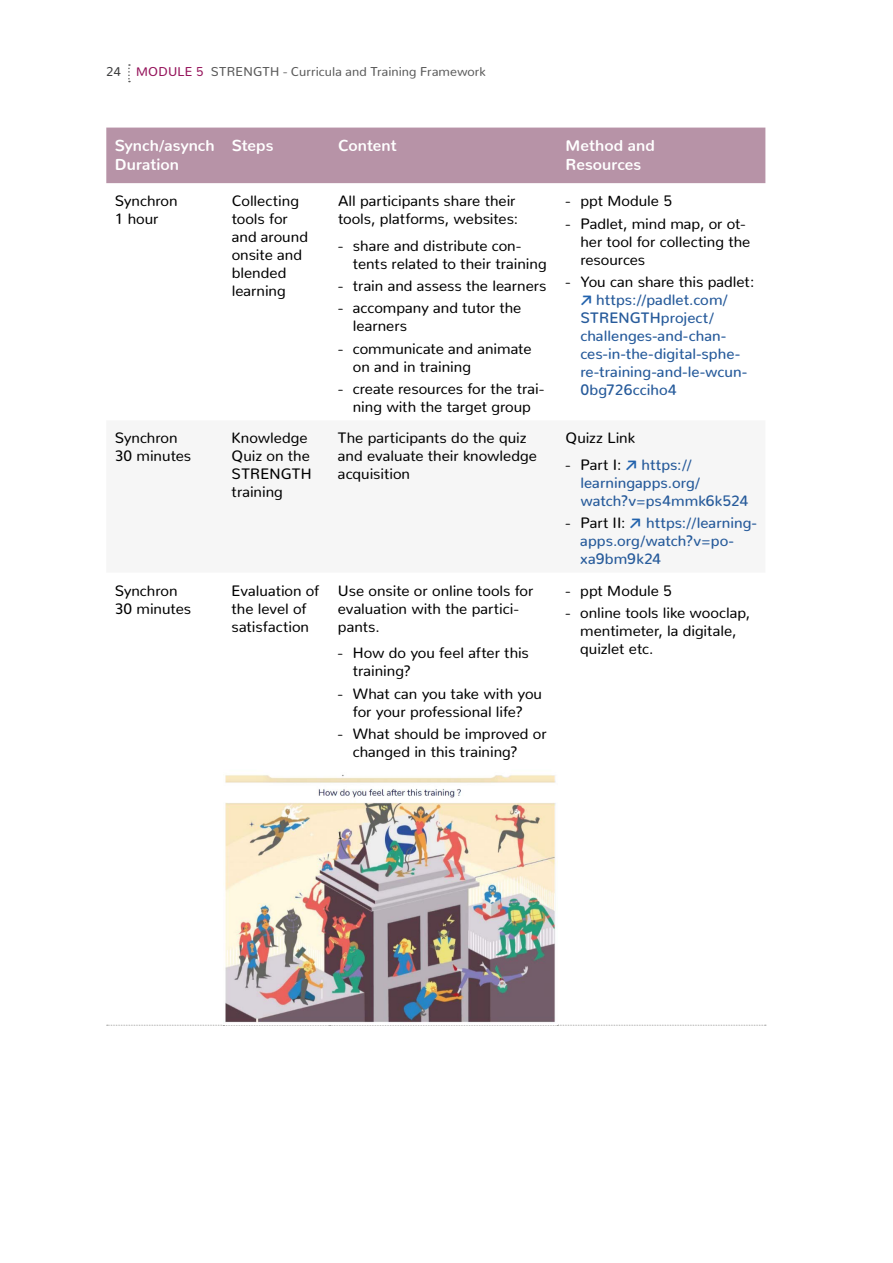
<style>
.page{position:relative;width:893px;height:1263px;background:#fff}
.page>*{position:absolute;margin:0;border:0;box-sizing:border-box;transform-origin:0 0}
.t1{font:700 15.75px/18.9px "Nunito";letter-spacing:.005em;color:#fff}
.t2{font:15px/18px "Nunito";color:#000}
.t3{font:500 15px/18px "Nunito";letter-spacing:.005em;color:#275b9b}
.t4{font:12.75px "Nunito";letter-spacing:.005em;color:#5a5a5a}
.s1{color:#3f3f40}
.s2{color:#96155c}
.s3{font-weight:400;color:#000}
.s4{font-family:"Calibri";font-weight:700;color:#2363ad}
</style>
<div class="page">
<svg style="left:128px;top:64px;width:2px;height:18px"></svg>
<div style="left:106px;top:128px;width:659px;height:55px;background:#b793a7"></div>
<svg style="left:107px;top:1025px;width:659px;height:1px"></svg>
<img style="left:225px;top:774px;width:331px;height:249px">
<p class="t4" style="left:106px;top:61px;width:381px"><span class="s1">24</span> <span class="s2">MODULE 5</span> STRENGTH - Curricula and Training Framework</p>
<p class="t1" style="left:115px;top:135px;width:101px">Synch/asynch<br>Duration</p>
<p class="t1" style="left:232px;top:135px;width:43px">Steps</p>
<p class="t1" style="left:338px;top:135px;width:60px">Content</p>
<p class="t1" style="left:566px;top:135px;width:91px">Method and<br>Resources</p>
<p class="t2" style="left:115px;top:190px;width:64px">Synchron<br>1 hour</p>
<p class="t2" style="left:232px;top:190px;width:78px">Collecting tools for and around onsite and blended learning</p>
<p class="t2" style="left:338px;top:190px;width:182px">All participants share their tools, platforms, websites:</p>
<p class="t2" style="left:565px;top:190px;width:108px">- ppt Module 5</p>
<p class="t2" style="left:580px;top:213px;width:172px;text-indent:-15px">- Padlet, mind map, or ot&shy;her tool for collecting the resources</p>
<p class="t3" style="left:580px;top:271px;width:176px;text-indent:-15px"><span class="s3">- You can share this padlet: </span><span class="s4">↗</span> https://padlet.com/<br>STRENGTHproject/ challenges-and-chan&shy;ces-in-the-digital-sphe&shy;re-training-and-le-wcun-<br>0bg726cciho4</p>
<p class="t2" style="left:353px;top:235px;width:195px;text-indent:-15px">- share and distribute con&shy;tents related to their training</p>
<p class="t2" style="left:338px;top:275px;width:210px">- train and assess the learners</p>
<p class="t2" style="left:353px;top:297px;width:170px;text-indent:-15px">- accompany and tutor the learners</p>
<p class="t2" style="left:353px;top:338px;width:180px;text-indent:-15px">- communicate and animate on and in training</p>
<p class="t2" style="left:338px;top:378px;width:208px;text-align:center">- create resources for the trai&shy;ning with the target group</p>
<p class="t2" style="left:115px;top:427px;width:78px">Synchron<br>30 minutes</p>
<p class="t2" style="left:232px;top:427px;width:81px">Knowledge<br>Quiz on the<br>STRENGTH training</p>
<p class="t2" style="left:338px;top:427px;width:201px">The participants do the quiz and evaluate their knowledge acquisition</p>
<p class="t2" style="left:565px;top:427px;width:71px">Quizz Link</p>
<p class="t3" style="left:580px;top:454px;width:169px;text-indent:-15px"><span class="s3">- Part I:</span> <span class="s4">↗</span> https:// learningapps.org/ watch?v=ps4mmk6k524</p>
<p class="t3" style="left:580px;top:512px;width:178px;text-indent:-15px"><span class="s3">- Part II:</span> <span class="s4">↗</span> https://learning&shy;apps.org/watch?v=po&shy;xa9bm9k24</p>
<p class="t2" style="left:115px;top:580px;width:78px">Synchron<br>30 minutes</p>
<p class="t2" style="left:232px;top:580px;width:89px">Evaluation of the level of satisfaction</p>
<p class="t2" style="left:338px;top:580px;width:197px">Use onsite or online tools for evaluation with the partici&shy;pants.</p>
<p class="t2" style="left:353px;top:642px;width:178px;text-indent:-15px">- How do you feel after this training?</p>
<p class="t2" style="left:338px;top:683px;width:206px;text-align:center">- What can you take with you for your professional life?</p>
<p class="t2" style="left:353px;top:723px;width:195px;text-indent:-15px">- What should be improved or changed in this training?</p>
<p class="t2" style="left:565px;top:580px;width:108px">- ppt Module 5</p>
<p class="t2" style="left:580px;top:602px;width:171px;text-indent:-15px">- online tools like wooclap, mentimeter, la digitale, quizlet etc.</p>
</div>
